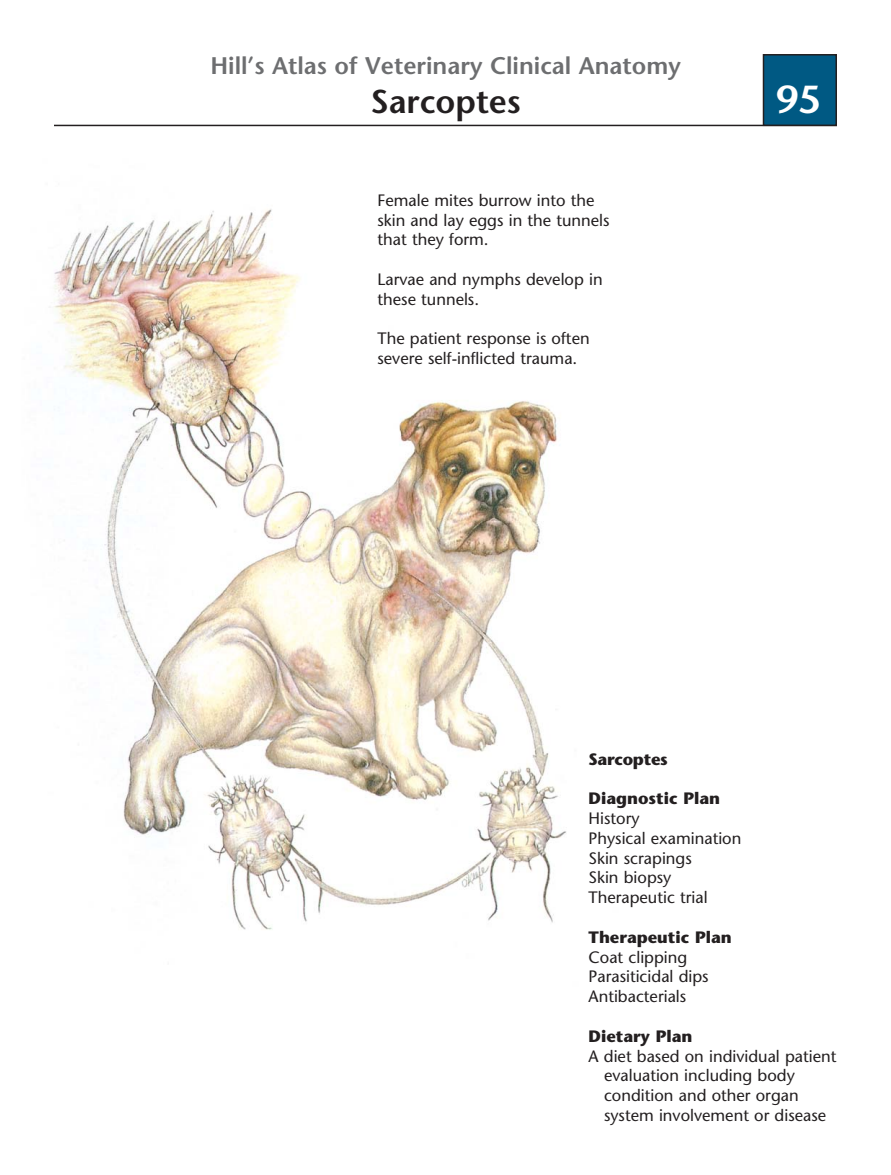
<style>
.page{position:relative;width:891px;height:1175px;background:#fff}
.page>*{position:absolute;margin:0;border:0;box-sizing:border-box;transform-origin:0 0}
.t1{font:600 39px "Stone Sans";color:#fff}
.t2{font:600 33px "Stone Sans";color:#231f20}
.t3{font:600 24px "Stone Sans";color:#6d6e70}
.t4{font:16.5px/19.8px "Stone Sans";color:#231f20}
.t5{font:700 16.5px "Stone Sans";color:#231f20}
</style>
<div class="page">
<img style="left:54px;top:209px;width:512px;height:721px">
<hr style="left:54px;top:125px;width:783px;height:1px;background:#231f20">
<div style="left:764px;top:55px;width:72px;height:70px;background:#005983"></div>
<div style="left:763px;top:54px;width:74px;height:72px;border:2px solid #231f20"></div>
<h3 class="t3" style="left:211px;top:56px;width:472px">Hill’s Atlas of Veterinary Clinical Anatomy</h3>
<h2 class="t2" style="left:370px;top:89px;width:152px">Sarcoptes</h2>
<p class="t4" style="left:378px;top:192px;width:234px">Female mites burrow into the skin and lay eggs in the tunnels that they form.</p>
<p class="t4" style="left:378px;top:271px;width:227px">Larvae and nymphs develop in these tunnels.</p>
<p class="t4" style="left:378px;top:330px;width:214px">The patient response is often severe self-inflicted trauma.</p>
<h1 class="t1" style="left:776px;top:84px;width:46px">95</h1>
<p class="t5" style="left:589px;top:752px;width:81px">Sarcoptes</p>
<p class="t5" style="left:589px;top:792px;width:133px">Diagnostic Plan</p>
<p class="t4" style="left:589px;top:810px;width:154px">History<br>Physical examination<br>Skin scrapings<br>Skin biopsy<br>Therapeutic trial</p>
<p class="t5" style="left:589px;top:930px;width:145px">Therapeutic Plan</p>
<p class="t4" style="left:589px;top:948px;width:122px">Coat clipping<br>Parasiticidal dips<br>Antibacterials</p>
<p class="t5" style="left:589px;top:1029px;width:105px">Dietary Plan</p>
<p class="t4" style="left:604px;top:1047px;width:234px;text-indent:-15px">A diet based on individual patient evaluation including body condition and other organ system involvement or disease</p>
</div>
